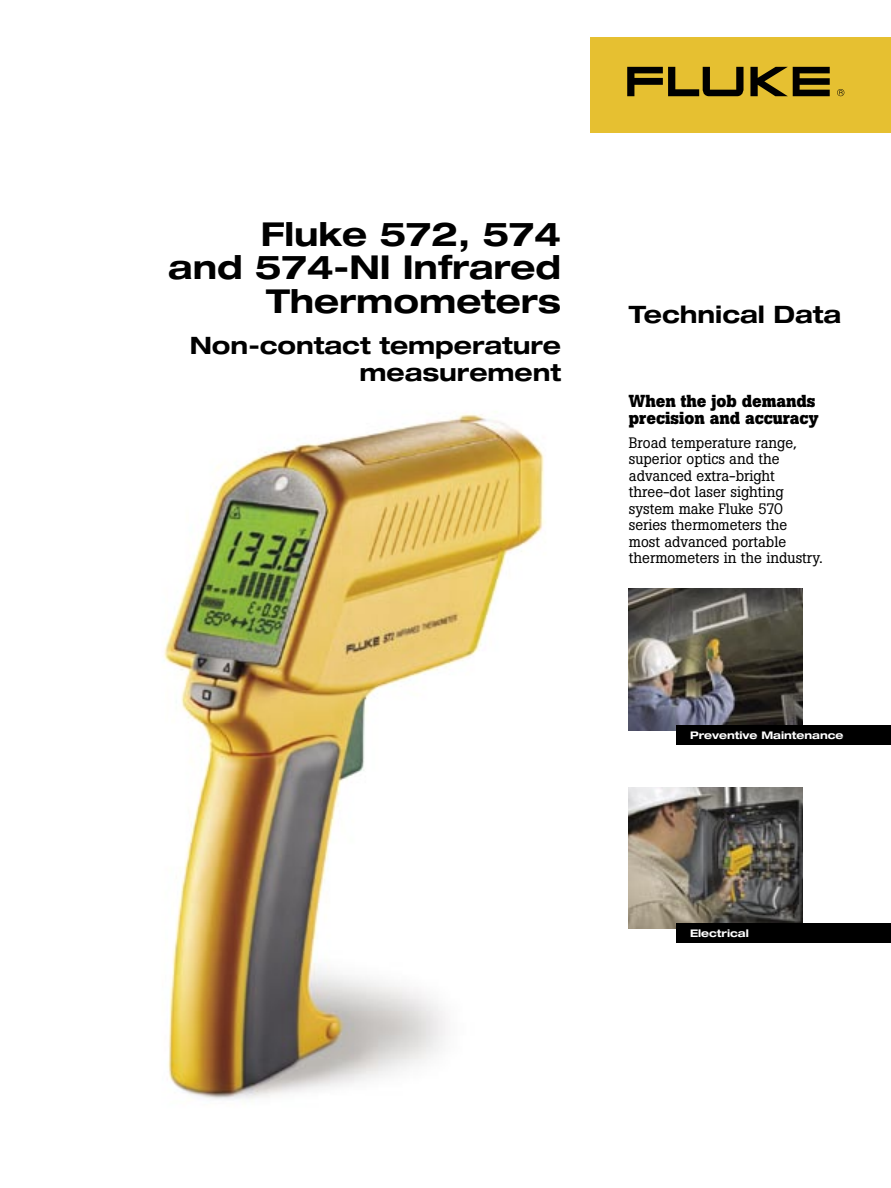
<style>
.page{position:relative;width:891px;height:1188px;background:#fff}
.page>*{position:absolute;margin:0;border:0;box-sizing:border-box;transform-origin:0 0}
.t1{font:700 expanded 33px/33.8px "Helvetica Neue";color:#000;text-align:right}
.t2{font:700 expanded 24px/27px "Helvetica Neue";color:#000;text-align:right}
.t3{font:700 17.25px/17.2px "Boton";color:#000}
.t4{font:15px/16.5px "Boton";color:#000}
.t5{font:700 expanded 10.5px "Helvetica Neue";color:#fff}
</style>
<div class="page">
<div style="left:590px;top:38px;width:301px;height:95px;background:#e6c031"></div>
<svg style="left:750px;top:67px;width:80px;height:29px"></svg>
<svg style="left:627px;top:67px;width:117px;height:29px"></svg>
<svg style="left:837px;top:89px;width:7px;height:7px"></svg>
<img style="left:164px;top:411px;width:381px;height:689px">
<img style="left:629px;top:787px;width:174px;height:141px">
<img style="left:629px;top:589px;width:174px;height:141px">
<div style="left:677px;top:725px;width:214px;height:19px;background:#000"></div>
<div style="left:677px;top:923px;width:214px;height:20px;background:#000"></div>
<h1 class="t1" style="left:168px;top:216px;width:394px">Fluke 572, 574<br>and 574-NI Infrared<br>Thermometers</h1>
<h2 class="t2" style="left:190px;top:331px;width:373px">Non-contact temperature measurement</h2>
<h2 class="t2" style="left:629px;top:300px;width:214px">Technical Data</h2>
<p class="t3" style="left:629px;top:392px;width:191px">When the job demands precision and accuracy</p>
<p class="t4" style="left:629px;top:434px;width:196px">Broad temperature range, superior optics and the advanced extra-bright three-dot laser sighting system make Fluke 570 series thermometers the<br>most advanced portable thermometers in the industry.</p>
<p class="t5" style="left:690px;top:728px;width:155px">Preventive Maintenance</p>
<p class="t5" style="left:690px;top:927px;width:60px">Electrical</p>
</div>
